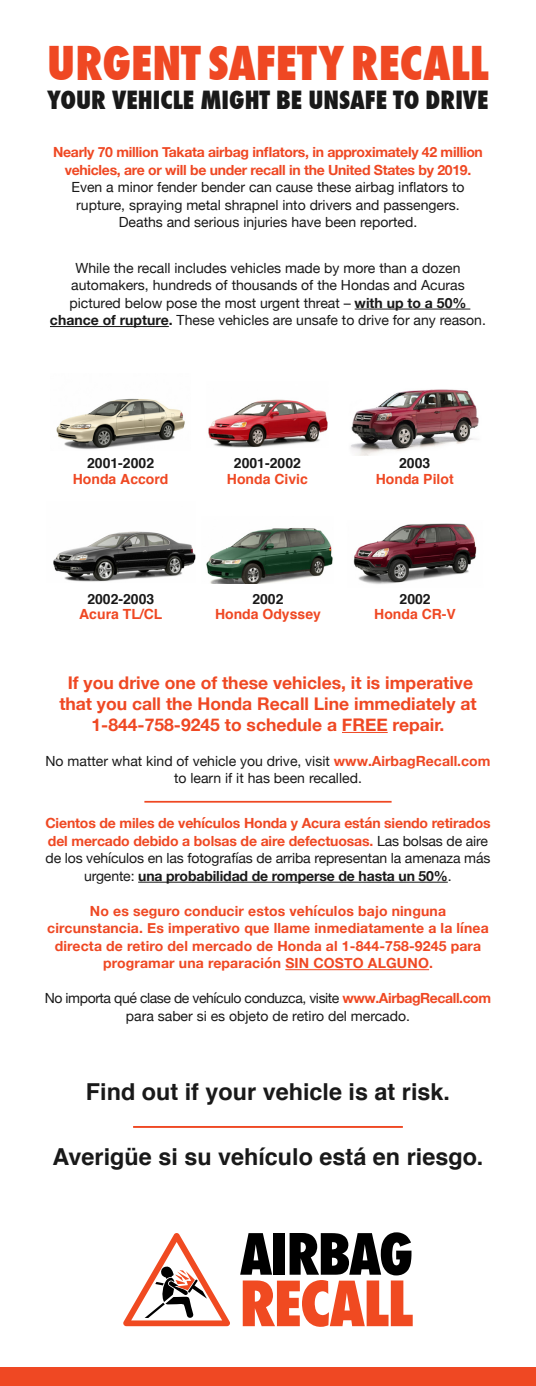
<style>
.page{position:relative;width:536px;height:1386px;background:#fff}
.page>*{position:absolute;margin:0;border:0;box-sizing:border-box;transform-origin:0 0}
.t1{font:800 condensed 45.5px "Futura";color:#ef4823}
.t2{font:800 condensed 24.5px "Futura";color:#191919}
.t3{font:700 23.45px "Helvetica";color:#191919}
.t4{font:700 17.5px/21px "Helvetica Neue";color:#ef4823;text-align:center}
.t5{font:14px/17.5px "Helvetica Neue";color:#191919;text-align:center}
.t6{font:700 14px/17.5px "Helvetica Neue";letter-spacing:-.01em;color:#ef4823;text-align:center}
.t7{font:700 14px/17.5px "Helvetica Neue";letter-spacing:.01em;color:#ef4823;text-align:center}
.t8{font:14px/17.5px "Helvetica Neue";letter-spacing:-.03em;color:#191919;text-align:center}
.t9{font:700 14px "Helvetica";color:#ef4823}
.t10{font:700 14px "Helvetica";color:#191919}
.s1{font-weight:700;color:#ef4823}
.s2{font-weight:700}
.s3{font-weight:400;color:#191919}
.s4{color:#191919}
</style>
<div class="page">
<img style="left:56px;top:398px;width:129px;height:52px">
<img style="left:208px;top:399px;width:120px;height:49px">
<img style="left:353px;top:523px;width:124px;height:61px">
<img style="left:206px;top:528px;width:127px;height:55px">
<img style="left:350px;top:389px;width:129px;height:66px">
<img style="left:53px;top:531px;width:142px;height:51px">
<hr style="left:354px;top:309px;width:116px;height:1px;background:#191919">
<hr style="left:50px;top:326px;width:119px;height:1px;background:#191919">
<div style="left:0;top:1367px;width:536px;height:19px;background:#ef4823"></div>
<hr style="left:342px;top:732px;width:45px;height:1px;background:#ef4823">
<hr style="left:138px;top:882px;width:309px;height:1px;background:#191919">
<hr style="left:285px;top:969px;width:144px;height:1px;background:#ef4823">
<hr style="left:144px;top:801px;width:247px;height:2px;background:#ef4823">
<hr style="left:133px;top:1126px;width:269px;height:2px;background:#ef4823">
<svg style="left:240px;top:1232px;width:172px;height:95px"></svg>
<svg style="left:123px;top:1233px;width:107px;height:93px"></svg>
<p class="t1" style="left:47px;top:32px;width:442px">URGENT SAFETY RECALL</p>
<p class="t2" style="left:47px;top:84px;width:443px">YOUR VEHICLE MIGHT BE UNSAFE TO DRIVE</p>
<p class="t5" style="left:53px;top:144px;width:431px"><span class="s1">Nearly 70 million Takata airbag inflators, in approximately 42 million vehicles, are or will be under recall in the United States by 2019.<br></span>Even a minor fender bender can cause these airbag inflators to rupture, spraying metal shrapnel into drivers and passengers.<br>Deaths and serious injuries have been reported.</p>
<p class="t5" style="left:50px;top:260px;width:437px">While the recall includes vehicles made by more than a dozen automakers, hundreds of thousands of the Hondas and Acuras pictured below pose the most urgent threat – <span class="s2">with up to a 50% chance of rupture.</span> These vehicles are unsafe to drive for any reason.</p>
<p class="t10" style="left:87px;top:451px;width:68px">2001-2002</p>
<p class="t9" style="left:73px;top:466px;width:97px">Honda Accord</p>
<p class="t10" style="left:87px;top:586px;width:68px">2002-2003</p>
<p class="t9" style="left:79px;top:602px;width:85px">Acura TL/CL</p>
<p class="t10" style="left:234px;top:451px;width:68px">2001-2002</p>
<p class="t9" style="left:227px;top:466px;width:82px">Honda Civic</p>
<p class="t10" style="left:252px;top:586px;width:33px">2002</p>
<p class="t9" style="left:215px;top:602px;width:107px">Honda Odyssey</p>
<p class="t10" style="left:399px;top:451px;width:33px">2003</p>
<p class="t9" style="left:375px;top:466px;width:79px">Honda Pilot</p>
<p class="t10" style="left:399px;top:586px;width:33px">2002</p>
<p class="t9" style="left:374px;top:602px;width:83px">Honda CR-V</p>
<p class="t4" style="left:59px;top:672px;width:418px">If you drive one of these vehicles, it is imperative that you call the Honda Recall Line immediately at<br>1-844-758-9245 to schedule a FREE repair.</p>
<p class="t5" style="left:45px;top:753px;width:446px">No matter what kind of vehicle you drive, visit <span class="s1">www.AirbagRecall.com </span>to learn if it has been recalled.</p>
<p class="t6" style="left:45px;top:815px;width:446px">Cientos de miles de vehículos Honda y Acura están siendo retirados del mercado debido a bolsas de aire defectuosas. <span class="s3">Las bolsas de aire de los vehículos en las fotografías de arriba representan la amenaza más urgente:</span> <span class="s4">una probabilidad de romperse de hasta un 50%</span><span class="s3">.</span></p>
<p class="t7" style="left:47px;top:902px;width:443px">No es seguro conducir estos vehículos bajo ninguna circunstancia. Es imperativo que llame inmediatamente a la línea directa de retiro del mercado de Honda al 1-844-758-9245 para programar una reparación SIN COSTO ALGUNO.</p>
<p class="t8" style="left:45px;top:990px;width:447px">No importa qué clase de vehículo conduzca, visite <span class="s1">www.AirbagRecall.com </span>para saber si es objeto de retiro del mercado.</p>
<p class="t3" style="left:86px;top:1071px;width:365px">Find out if your vehicle is at risk.</p>
<p class="t3" style="left:53px;top:1136px;width:432px">Averigüe si su vehículo está en riesgo.</p>
</div>
